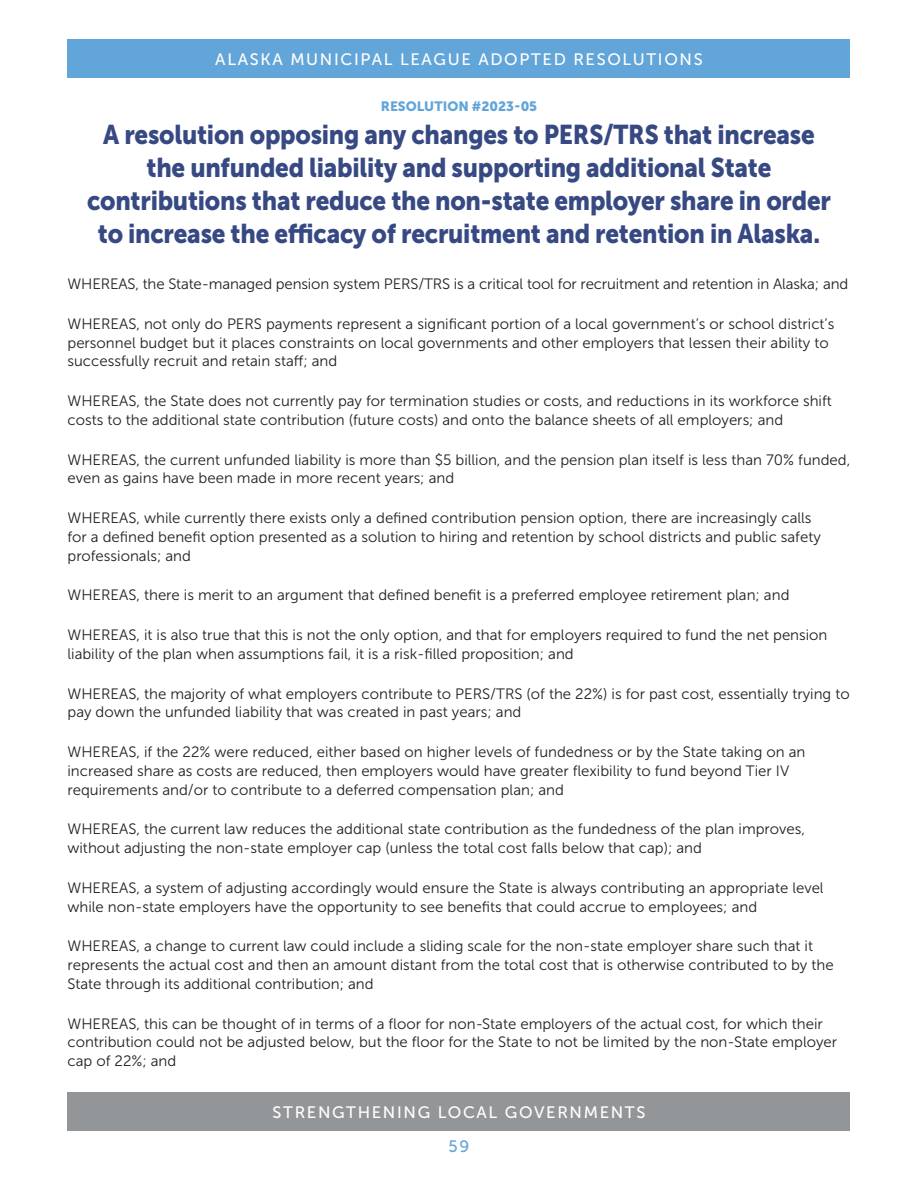
<style>
.page{position:relative;width:918px;height:1188px;background:#fff}
.page>*{position:absolute;margin:0;border:0;box-sizing:border-box;transform-origin:0 0}
.t1{font:27px/33px "Museo Sans 900";letter-spacing:-.01em;color:#374983;text-align:center;scale:.9 1}
.t2{font:16.5px "Museo Sans 500";letter-spacing:.1em;color:#fff}
.t3{font:16.5px "Museo Sans 500";color:#62a5d9}
.t4{font:15px/18.8px "Museo Sans 300";color:#231f20}
.t5{font:13.5px "Museo Sans 900";color:#62a5d9}
</style>
<div class="page">
<div style="left:68px;top:39px;width:782px;height:39px;background:#62a5d9"></div>
<div style="left:68px;top:1092px;width:782px;height:39px;background:#939698"></div>
<p class="t2" style="left:215px;top:50px;width:489px">ALASKA MUNICIPAL LEAGUE ADOPTED RESOLUTIONS</p>
<p class="t5" style="left:381px;top:99px;width:158px">RESOLUTION #2023-05</p>
<p class="t1" style="left:87px;top:118px;width:828px">A resolution opposing any changes to PERS/TRS that increase the unfunded liability and supporting additional State contributions that reduce the non-state employer share in order to increase the efficacy of recruitment and retention in Alaska.</p>
<p class="t4" style="left:68px;top:275px;width:782px">WHEREAS, the State-managed pension system PERS/TRS is a critical tool for recruitment and retention in Alaska; and</p>
<p class="t4" style="left:68px;top:314px;width:768px">WHEREAS, not only do PERS payments represent a significant portion of a local government’s or school district’s personnel budget but it places constraints on local governments and other employers that lessen their ability to successfully recruit and retain staff; and</p>
<p class="t4" style="left:68px;top:392px;width:766px">WHEREAS, the State does not currently pay for termination studies or costs, and reductions in its workforce shift costs to the additional state contribution (future costs) and onto the balance sheets of all employers; and</p>
<p class="t4" style="left:68px;top:450px;width:784px">WHEREAS, the current unfunded liability is more than $5 billion, and the pension plan itself is less than 70% funded, even as gains have been made in more recent years; and</p>
<p class="t4" style="left:68px;top:509px;width:755px">WHEREAS, while currently there exists only a defined contribution pension option, there are increasingly calls for a defined benefit option presented as a solution to hiring and retention by school districts and public safety professionals; and</p>
<p class="t4" style="left:68px;top:586px;width:724px">WHEREAS, there is merit to an argument that defined benefit is a preferred employee retirement plan; and</p>
<p class="t4" style="left:68px;top:626px;width:762px">WHEREAS, it is also true that this is not the only option, and that for employers required to fund the net pension liability of the plan when assumptions fail, it is a risk-filled proposition; and</p>
<p class="t4" style="left:68px;top:684px;width:784px">WHEREAS, the majority of what employers contribute to PERS/TRS (of the 22%) is for past cost, essentially trying to pay down the unfunded liability that was created in past years; and</p>
<p class="t4" style="left:68px;top:743px;width:739px">WHEREAS, if the 22% were reduced, either based on higher levels of fundedness or by the State taking on an increased share as costs are reduced, then employers would have greater flexibility to fund beyond Tier IV requirements and/or to contribute to a deferred compensation plan; and</p>
<p class="t4" style="left:68px;top:820px;width:739px">WHEREAS, the current law reduces the additional state contribution as the fundedness of the plan improves, without adjusting the non-state employer cap (unless the total cost falls below that cap); and</p>
<p class="t4" style="left:68px;top:878px;width:758px">WHEREAS, a system of adjusting accordingly would ensure the State is always contributing an appropriate level while non-state employers have the opportunity to see benefits that could accrue to employees; and</p>
<p class="t4" style="left:68px;top:937px;width:768px">WHEREAS, a change to current law could include a sliding scale for the non-state employer share such that it represents the actual cost and then an amount distant from the total cost that is otherwise contributed to by the<br>State through its additional contribution; and</p>
<p class="t4" style="left:68px;top:1014px;width:771px">WHEREAS, this can be thought of in terms of a floor for non-State employers of the actual cost, for which their contribution could not be adjusted below, but the floor for the State to not be limited by the non-State employer cap of 22%; and</p>
<p class="t2" style="left:273px;top:1103px;width:374px">STRENGTHENING LOCAL GOVERNMENTS</p>
<p class="t3" style="left:449px;top:1137px;width:22px">59</p>
</div>
